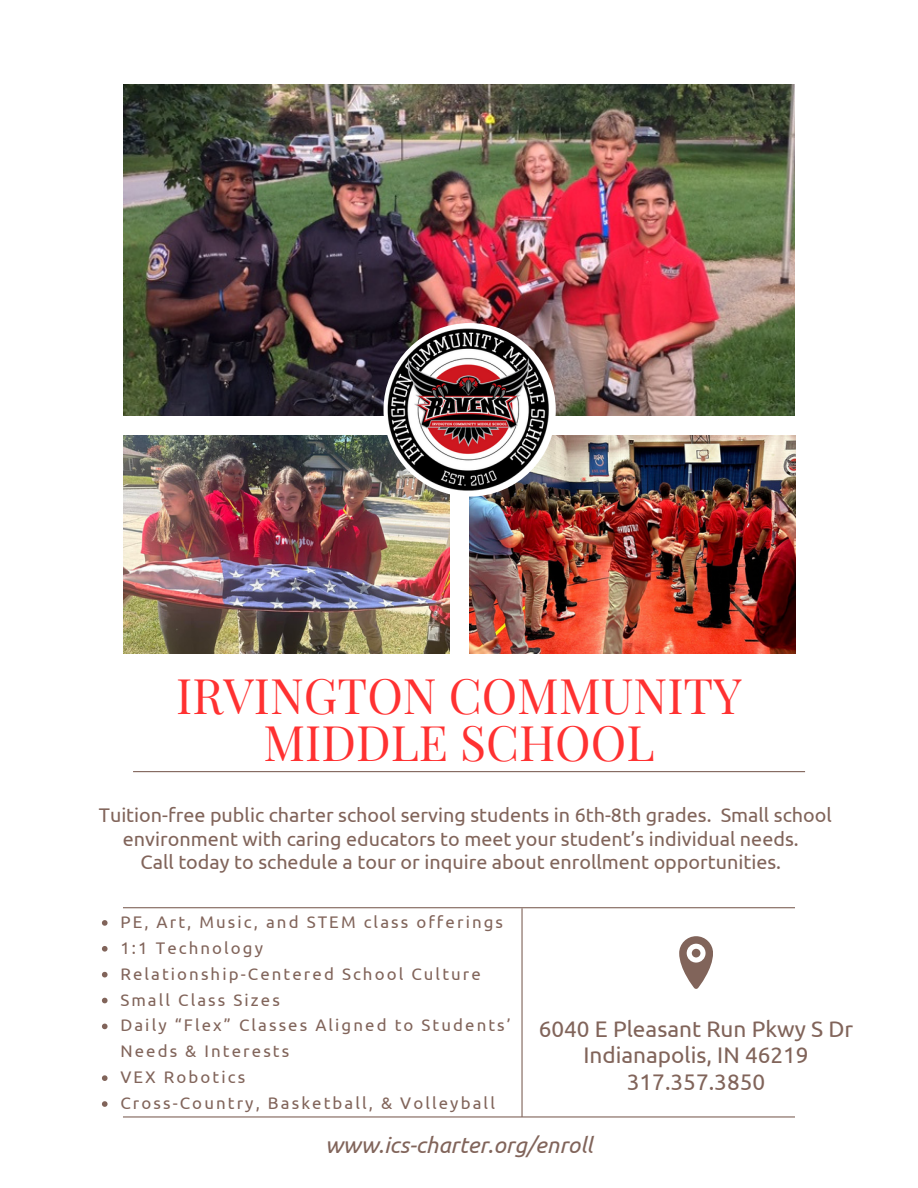
<style>
.page{position:relative;width:918px;height:1188px;background:#fff}
.page>*{position:absolute;margin:0;border:0;box-sizing:border-box;transform-origin:0 0}
.t1{font:48px/47.2px "Playfair Display";color:#ff3131;text-align:center}
.t2{font:22.5px "Ubuntu";color:#81645a}
.t3{font:italic 22.5px "Ubuntu";color:#81645a}
.t4{font:19.8px/23.2px "Ubuntu";color:#81645a;text-align:center}
.t5{font:16.8px/25.8px "Ubuntu";letter-spacing:.125em;color:#81645a}
</style>
<div class="page">
<img style="left:123px;top:84px;width:672px;height:332px">
<img style="left:123px;top:436px;width:326px;height:218px">
<img style="left:469px;top:436px;width:326px;height:218px">
<hr style="left:521px;top:908px;width:2px;height:209px;background:#81645a">
<hr style="left:123px;top:1116px;width:672px;height:2px;background:#81645a">
<hr style="left:123px;top:907px;width:672px;height:1px;background:#81645a">
<hr style="left:133px;top:771px;width:672px;height:1px;background:#81645a">
<svg style="left:679px;top:936px;width:34px;height:53px"></svg>
<div style="left:692px;top:949px;width:8px;height:8px;background:#81645a;border-radius:50%"></div>
<img style="left:376px;top:317px;width:186px;height:186px">
<svg style="left:102px;top:920px;width:6px;height:6px"></svg>
<svg style="left:102px;top:946px;width:6px;height:6px"></svg>
<svg style="left:102px;top:972px;width:6px;height:5px"></svg>
<svg style="left:102px;top:998px;width:6px;height:5px"></svg>
<svg style="left:102px;top:1024px;width:6px;height:5px"></svg>
<svg style="left:102px;top:1075px;width:6px;height:6px"></svg>
<svg style="left:102px;top:1101px;width:6px;height:6px"></svg>
<p class="t1" style="left:176px;top:671px;width:567px">IRVINGTON COMMUNITY<br>MIDDLE SCHOOL</p>
<p class="t4" style="left:99px;top:803px;width:734px">Tuition-free public charter school serving students in 6th-8th grades. Small school environment with caring educators to meet your student’s individual needs.</p>
<p class="t4" style="left:140px;top:850px;width:642px">Call today to schedule a tour or inquire about enrollment opportunities.</p>
<p class="t5" style="left:120px;top:909px;width:384px">PE, Art, Music, and STEM class offerings</p>
<p class="t5" style="left:120px;top:935px;width:144px">1:1 Technology</p>
<p class="t5" style="left:120px;top:961px;width:362px">Relationship-Centered School Culture</p>
<p class="t5" style="left:120px;top:986px;width:161px">Small Class Sizes</p>
<p class="t5" style="left:120px;top:1012px;width:392px">Daily “Flex” Classes Aligned to Students’<br>Needs &amp; Interests</p>
<p class="t5" style="left:120px;top:1064px;width:126px">VEX Robotics</p>
<p class="t5" style="left:120px;top:1090px;width:376px">Cross-Country, Basketball, &amp; Volleyball</p>
<p class="t2" style="left:539px;top:1016px;width:316px">6040 E Pleasant Run Pkwy S Dr</p>
<p class="t2" style="left:583px;top:1042px;width:227px">Indianapolis, IN 46219</p>
<p class="t2" style="left:627px;top:1069px;width:140px">317.357.3850</p>
<p class="t3" style="left:325px;top:1132px;width:269px">www.ics-charter.org/enroll</p>
</div>
